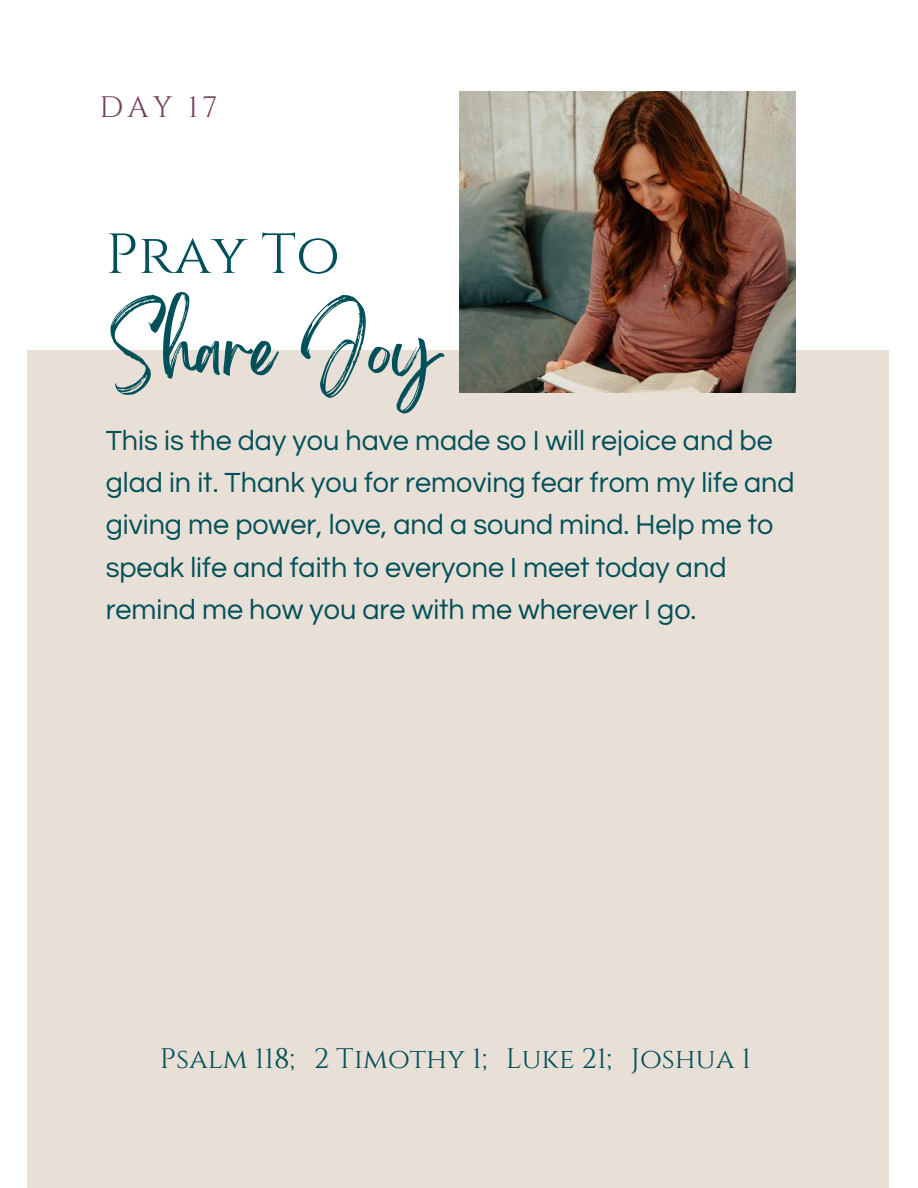
<style>
.page{position:relative;width:918px;height:1188px;background:#fff}
.page>*{position:absolute;margin:0;border:0;box-sizing:border-box;transform-origin:0 0}
.t1{font:63.45px "Brightwall";color:#005059}
.t2{font:56.4px "Cinzel";color:#005059}
.t3{font:29.55px "Cinzel";color:#723e5f}
.t4{font:28.8px/42.3px "Questrial";color:#005059}
.t5{font:28.2px "Cinzel";color:#005059}
</style>
<div class="page">
<div style="left:28px;top:350px;width:861px;height:838px;background:#e8dfd6"></div>
<img style="left:459px;top:92px;width:336px;height:300px">
<p class="t3" style="left:99px;top:90px;width:119px">DAY 17</p>
<h2 class="t2" style="left:106px;top:221px;width:236px">Pray To</h2>
<h1 class="t1" style="left:110px;top:327px;width:331px">Share Joy</h1>
<p class="t4" style="left:106px;top:420px;width:691px">This is the day you have made so I will rejoice and be glad in it. Thank you for removing fear from my life and giving me power, love, and a sound mind. Help me to speak life and faith to everyone I meet today and remind me how you are with me wherever I go.</p>
<p class="t5" style="left:160px;top:1042px;width:593px">Psalm 118; 2 Timothy 1; Luke 21; Joshua 1</p>
</div>
